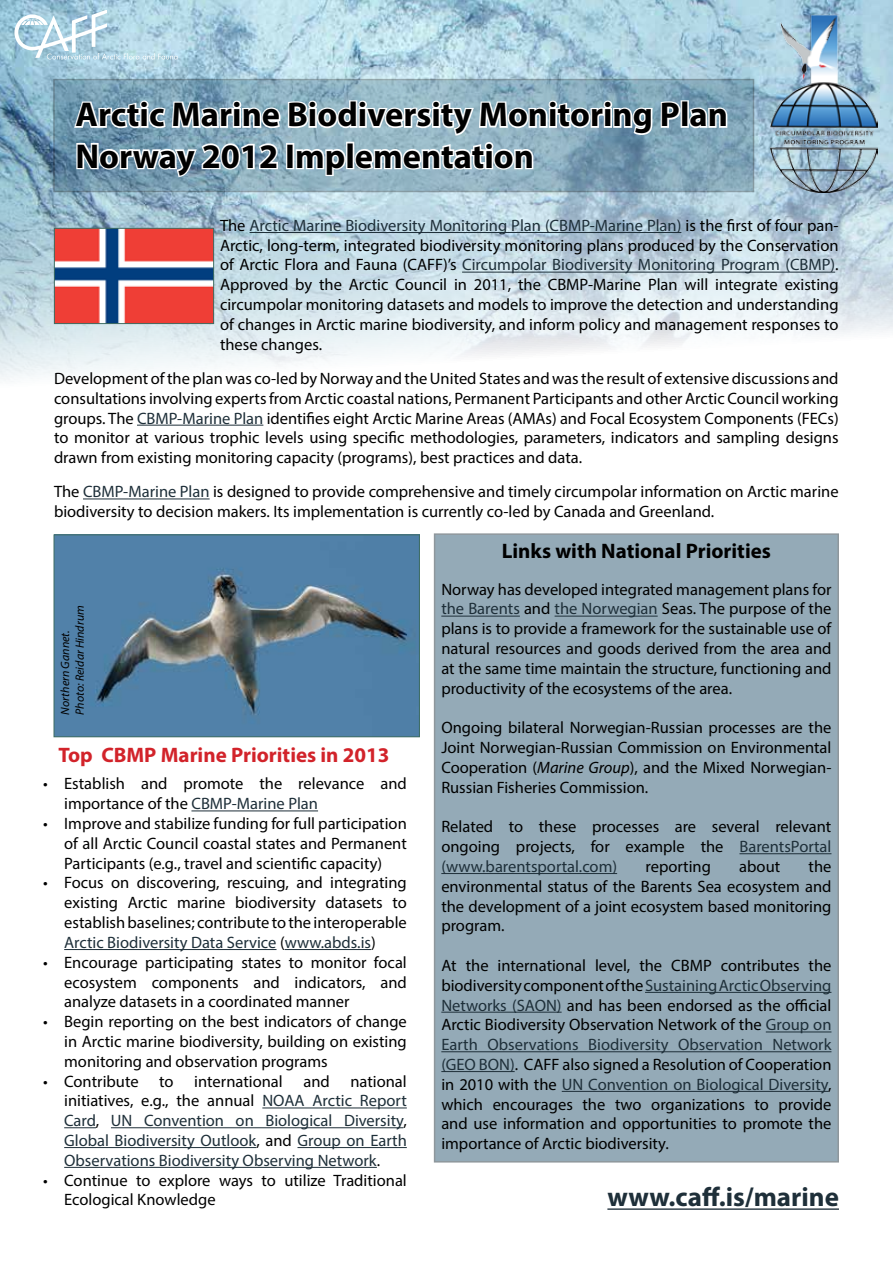
<style>
.page{position:relative;width:893px;height:1263px;background:#fff}
.page>*{position:absolute;margin:0;border:0;box-sizing:border-box;transform-origin:0 0}
.t1{font:700 34.5px/41.4px "Myriad Pro";color:#000}
.t2{font:700 27px "Myriad Pro";color:#1e2f39}
.t3{font:700 21px "Myriad Pro";color:#d2232a}
.t4{font:700 21px "Myriad Pro";color:#000}
.t5{font:16.5px/19.8px "Myriad Pro";color:#000;text-align:justify}
.t6{font:16.5px/19.8px "Myriad Pro";color:#1e2f39;text-align:justify}
.t7{font:italic 12px/14.4px "Myriad Pro";color:#000}
.s1{color:#1e2f39}
.s2{color:#000}
.s3{font-style:italic}
</style>
<div class="page">
<img style="left:0;top:0;width:893px;height:381px">
<svg style="left:729px;top:82px;width:22px;height:107px;fill:#80a5b8"></svg>
<img style="left:771px;top:14px;width:106px;height:178px">
<svg style="left:14px;top:0;width:715px;height:212px"></svg>
<hr style="left:607px;top:1208px;width:232px;height:2px;background:#1e2f39">
<div style="left:434px;top:533px;width:405px;height:629px;background:#94aab7"></div>
<hr style="left:441px;top:616px;width:79px;height:1px;background:#1e2f39">
<hr style="left:555px;top:616px;width:103px;height:1px;background:#1e2f39">
<hr style="left:739px;top:853px;width:92px;height:1px;background:#1e2f39">
<hr style="left:441px;top:873px;width:176px;height:1px;background:#1e2f39">
<hr style="left:645px;top:992px;width:186px;height:1px;background:#1e2f39">
<hr style="left:441px;top:1012px;width:121px;height:1px;background:#1e2f39">
<hr style="left:766px;top:1031px;width:65px;height:1px;background:#1e2f39">
<hr style="left:441px;top:1051px;width:390px;height:1px;background:#1e2f39">
<hr style="left:441px;top:1071px;width:74px;height:1px;background:#1e2f39">
<hr style="left:562px;top:1091px;width:266px;height:1px;background:#1e2f39">
<img style="left:56px;top:230px;width:156px;height:92px">
<div style="left:54px;top:228px;width:160px;height:96px;border:1px solid #3f6d63"></div>
<hr style="left:250px;top:232px;width:431px;height:1px;background:#1e2f39">
<hr style="left:462px;top:272px;width:373px;height:1px;background:#1e2f39">
<hr style="left:137px;top:425px;width:126px;height:1px;background:#1e2f39">
<hr style="left:83px;top:498px;width:127px;height:1px;background:#1e2f39">
<img style="left:56px;top:536px;width:362px;height:199px">
<div style="left:54px;top:534px;width:366px;height:203px;border:1px solid #3f6d63"></div>
<hr style="left:191px;top:810px;width:127px;height:1px;background:#1e2f39">
<hr style="left:64px;top:949px;width:212px;height:1px;background:#1e2f39">
<hr style="left:285px;top:949px;width:86px;height:1px;background:#1e2f39">
<hr style="left:262px;top:1107px;width:145px;height:1px;background:#1e2f39">
<hr style="left:64px;top:1127px;width:32px;height:1px;background:#1e2f39">
<hr style="left:111px;top:1127px;width:292px;height:1px;background:#1e2f39">
<hr style="left:64px;top:1147px;width:192px;height:1px;background:#1e2f39">
<hr style="left:297px;top:1147px;width:110px;height:1px;background:#1e2f39">
<hr style="left:64px;top:1167px;width:313px;height:1px;background:#1e2f39">
<h1 class="t1" style="left:76px;top:93px;width:654px">Arctic Marine Biodiversity Monitoring Plan<br>Norway 2012 Implementation</h1>
<p class="t5" style="left:220px;top:215px;width:620px">The <span class="s1">Arctic Marine Biodiversity Monitoring Plan (CBMP-Marine Plan)</span> is the first of four pan-Arctic, long-term, integrated biodiversity monitoring plans produced by the Conservation of Arctic Flora and Fauna (CAFF)’s <span class="s1">Circumpolar Biodiversity Monitoring Program (CBMP)</span>.<br>Approved by the Arctic Council in 2011, the CBMP-Marine Plan will integrate existing circumpolar monitoring datasets and models to improve the detection and understanding of changes in Arctic marine biodiversity, and inform policy and management responses to these changes.</p>
<p class="t5" style="left:54px;top:368px;width:786px">Development of the plan was co-led by Norway and the United States and was the result of extensive discussions and consultations involving experts from Arctic coastal nations, Permanent Participants and other Arctic Council working groups. The <span class="s1">CBMP-Marine Plan</span> identifies eight Arctic Marine Areas (AMAs) and Focal Ecosystem Components (FECs) to monitor at various trophic levels using specific methodologies, parameters, indicators and sampling designs drawn from existing monitoring capacity (programs), best practices and data.</p>
<p class="t5" style="left:54px;top:482px;width:786px">The <span class="s1">CBMP-Marine Plan</span> is designed to provide comprehensive and timely circumpolar information on Arctic marine biodiversity to decision makers. Its implementation is currently co-led by Canada and Greenland.</p>
<p class="t7" style="left:58px;top:715px;width:111px;rotate:-90deg">Northern Gannet.<br>Photo: Reidar Hindrum</p>
<p class="t3" style="left:58px;top:741px;width:333px">Top CBMP Marine Priorities in 2013</p>
<p class="t5" style="left:64px;top:774px;width:344px;text-indent:-21px">• Establish and promote the relevance and importance of the <span class="s1">CBMP-Marine Plan</span></p>
<p class="t5" style="left:64px;top:813px;width:344px;text-indent:-21px">• Improve and stabilize funding for full participation of all Arctic Council coastal states and Permanent Participants (e.g., travel and scientific capacity)</p>
<p class="t5" style="left:64px;top:873px;width:344px;text-indent:-21px">• Focus on discovering, rescuing, and integrating existing Arctic marine biodiversity datasets to establish baselines; contribute to the interoperable <span class="s1">Arctic Biodiversity Data Service</span> (<span class="s1">www.abds.is</span>)</p>
<p class="t5" style="left:64px;top:952px;width:344px;text-indent:-21px">• Encourage participating states to monitor focal ecosystem components and indicators, and analyze datasets in a coordinated manner</p>
<p class="t5" style="left:64px;top:1011px;width:344px;text-indent:-21px">• Begin reporting on the best indicators of change in Arctic marine biodiversity, building on existing monitoring and observation programs</p>
<p class="t6" style="left:64px;top:1071px;width:344px;text-indent:-21px"><span class="s2">• Contribute to international and national initiatives, e.g., the annual</span> NOAA Arctic Report Card<span class="s2">,</span> UN Convention on Biological Diversity<span class="s2">, </span>Global Biodiversity Outlook<span class="s2">, and</span> Group on Earth Observations Biodiversity Observing Network<span class="s2">.</span></p>
<p class="t5" style="left:64px;top:1170px;width:344px;text-indent:-21px">• Continue to explore ways to utilize Traditional<br>Ecological Knowledge</p>
<p class="t4" style="left:502px;top:537px;width:271px">Links with National Priorities</p>
<p class="t5" style="left:441px;top:579px;width:392px">Norway has developed integrated management plans for <span class="s1">the Barents</span> and <span class="s1">the Norwegian</span> Seas. The purpose of the plans is to provide a framework for the sustainable use of natural resources and goods derived from the area and at the same time maintain the structure, functioning and productivity of the ecosystems of the area.</p>
<p class="t5" style="left:441px;top:718px;width:392px">Ongoing bilateral Norwegian-Russian processes are the Joint Norwegian-Russian Commission on Environmental Cooperation (<span class="s3">Marine Group</span>), and the Mixed Norwegian-Russian Fisheries Commission.</p>
<p class="t5" style="left:441px;top:817px;width:392px">Related to these processes are several relevant ongoing projects, for example the <span class="s1">BarentsPortal (www.barentsportal.com)</span></p>
<p class="t5" style="left:441px;top:856px;width:392px;text-indent:367px">the environmental status of the Barents Sea ecosystem and the development of a joint ecosystem based monitoring program.</p>
<p class="t5" style="left:441px;top:955px;width:392px">At the international level, the CBMP contributes the biodiversity component of the <span class="s1">Sustaining Arctic Observing Networks (SAON)</span> and has been endorsed as the official Arctic Biodiversity Observation Network of the <span class="s1">Group on Earth Observations Biodiversity Observation Network (GEO BON)</span>. CAFF also signed a Resolution of Cooperation in 2010 with the <span class="s1">UN Convention on Biological Diversity</span>, which encourages the two organizations to provide and use information and opportunities to promote the importance of Arctic biodiversity.</p>
<p class="t5" style="left:645px;top:856px;width:67px">reporting</p>
<p class="t5" style="left:739px;top:856px;width:42px">about</p>
<h2 class="t2" style="left:607px;top:1180px;width:233px">www.caff.is/marine</h2>
</div>
